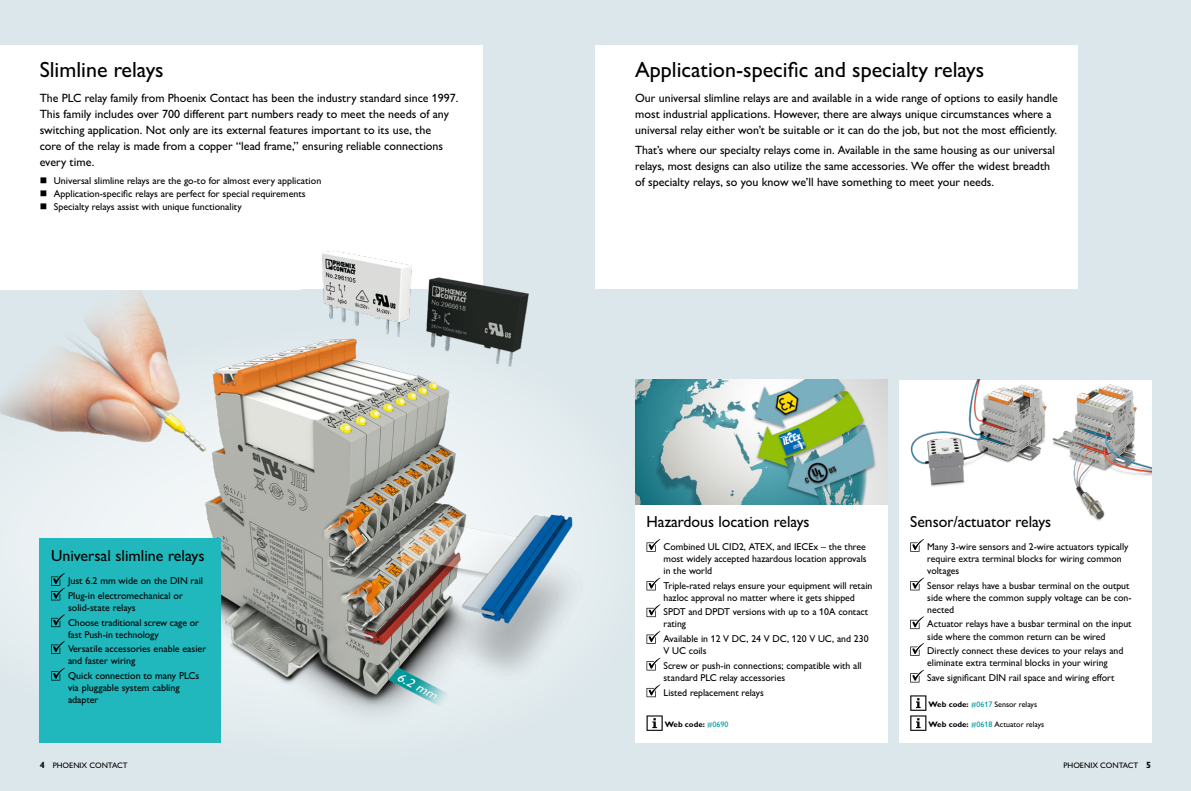
<style>
.page{position:relative;width:1191px;height:791px;background:#dce7eb}
.page>*{position:absolute;margin:0;border:0;box-sizing:border-box;transform-origin:0 0}
.t1{font:22px "Px C Gill Alt One";color:#000}
.t2{font:16px "Px C Gill Alt One";color:#000}
.t3{font:12px/16px "Px C Gill Alt One";color:#000}
.t4{font:10px/12px "Px C Gill Alt One";color:#000}
.t5{font:8px "Px C Gill Alt One";color:#000}
.t6{font:700 8px "Px C Gill Alt One";color:#000}
.s1{font-weight:400;color:#0099a1}
.s2{font-weight:700}
.s3{color:#0099a1}
.s4{font-weight:700;font-size:9px}
</style>
<div class="page">
<div style="left:0;top:45px;width:482px;height:244px;background:#fff"></div>
<img style="left:0;top:242px;width:577px;height:501px">
<div style="left:0;top:238px;width:300px;height:51px;background:#fff"></div>
<div style="left:40px;top:539px;width:181px;height:204px;background:#20b8bc"></div>
<svg style="left:51px;top:573px;width:14px;height:27px"></svg>
<svg style="left:51px;top:614px;width:14px;height:13px"></svg>
<svg style="left:51px;top:641px;width:14px;height:13px"></svg>
<svg style="left:51px;top:668px;width:14px;height:12px"></svg>
<div style="left:595px;top:45px;width:482px;height:244px;background:#fff"></div>
<div style="left:635px;top:380px;width:252px;height:363px;background:#fff"></div>
<svg style="left:646px;top:539px;width:14px;height:13px"></svg>
<svg style="left:646px;top:578px;width:14px;height:12px"></svg>
<svg style="left:646px;top:604px;width:14px;height:13px"></svg>
<svg style="left:646px;top:631px;width:14px;height:13px"></svg>
<svg style="left:646px;top:658px;width:14px;height:12px"></svg>
<svg style="left:646px;top:684px;width:14px;height:13px"></svg>
<svg style="left:646px;top:715px;width:16px;height:16px"></svg>
<img style="left:635px;top:380px;width:252px;height:125px">
<div style="left:899px;top:380px;width:252px;height:363px;background:#fff"></div>
<svg style="left:910px;top:539px;width:14px;height:13px"></svg>
<svg style="left:910px;top:578px;width:14px;height:12px"></svg>
<svg style="left:910px;top:616px;width:14px;height:13px"></svg>
<svg style="left:910px;top:643px;width:14px;height:13px"></svg>
<svg style="left:910px;top:670px;width:14px;height:12px"></svg>
<img style="left:910px;top:380px;width:241px;height:141px">
<svg style="left:910px;top:695px;width:16px;height:36px"></svg>
<h1 class="t1" style="left:40px;top:57px;width:126px">Slimline relays</h1>
<p class="t3" style="left:40px;top:90px;width:420px">The PLC relay family from Phoenix Contact has been the industry standard since 1997.<br>This family includes over 700 different part numbers ready to meet the needs of any switching application. Not only are its external features important to its use, the<br>core of the relay is made from a copper “lead frame,” ensuring reliable connections every time.</p>
<p class="t4" style="left:40px;top:174px;width:283px">■ Universal slimline relays are the go-to for almost every application</p>
<p class="t4" style="left:40px;top:187px;width:268px">■ Application-specific relays are perfect for special requirements</p>
<p class="t4" style="left:40px;top:201px;width:204px">■ Specialty relays assist with unique functionality</p>
<h2 class="t2" style="left:51px;top:546px;width:155px">Universal slimline relays</h2>
<p class="t4" style="left:68px;top:573px;width:137px;line-height:14.7px">Just 6.2 mm wide on the DIN rail<br>Plug-in electromechanical or</p>
<p class="t4" style="left:68px;top:600px;width:132px;line-height:14.7px">solid-state relays<br>Choose traditional screw cage or</p>
<p class="t4" style="left:68px;top:627px;width:140px;line-height:14.7px">fast Push-in technology<br>Versatile accessories enable easier</p>
<p class="t4" style="left:68px;top:653px;width:133px;line-height:14.7px">and faster wiring<br>Quick connection to many PLCs</p>
<p class="t4" style="left:68px;top:681px;width:113px">via pluggable system cabling adapter</p>
<h1 class="t1" style="left:635px;top:57px;width:351px">Application-specific and specialty relays</h1>
<p class="t3" style="left:635px;top:90px;width:424px">Our universal slimline relays are and available in a wide range of options to easily handle most industrial applications. However, there are always unique circumstances where a universal relay either won’t be suitable or it can do the job, but not the most efficiently.</p>
<p class="t3" style="left:635px;top:142px;width:421px">That’s where our specialty relays come in. Available in the same housing as our universal relays, most designs can also utilize the same accessories. We offer the widest breadth of specialty relays, so you know we’ll have something to meet your needs.</p>
<h2 class="t2" style="left:646px;top:512px;width:164px">Hazardous location relays</h2>
<p class="t4" style="left:663px;top:541px;width:204px;text-align:justify">Combined UL CID2, ATEX, and IECEx – the three most widely accepted hazardous location approvals in the world</p>
<p class="t4" style="left:663px;top:579px;width:210px">Triple-rated relays ensure your equipment will retain hazloc approval no matter where it gets shipped</p>
<p class="t4" style="left:663px;top:606px;width:206px">SPDT and DPDT versions with up to a 10A contact rating</p>
<p class="t4" style="left:663px;top:633px;width:206px">Available in 12 V DC, 24 V DC, 120 V UC, and 230<br>V UC coils</p>
<p class="t4" style="left:663px;top:659px;width:200px">Screw or push-in connections; compatible with all standard PLC relay accessories</p>
<p class="t4" style="left:663px;top:686px;width:102px">Listed replacement relays</p>
<p class="t6" style="left:665px;top:719px;width:65px">Web code: <span class="s1">#0690</span></p>
<h2 class="t2" style="left:910px;top:512px;width:142px">Sensor/actuator relays</h2>
<p class="t4" style="left:927px;top:541px;width:203px">Many 3-wire sensors and 2-wire actuators typically require extra terminal blocks for wiring common voltages</p>
<p class="t4" style="left:927px;top:579px;width:206px">Sensor relays have a busbar terminal on the output side where the common supply voltage can be con&shy;nected</p>
<p class="t4" style="left:927px;top:618px;width:206px">Actuator relays have a busbar terminal on the input side where the common return can be wired</p>
<p class="t4" style="left:927px;top:645px;width:198px">Directly connect these devices to your relays and eliminate extra terminal blocks in your wiring</p>
<p class="t4" style="left:927px;top:671px;width:189px">Save significant DIN rail space and wiring effort</p>
<p class="t5" style="left:928px;top:719px;width:117px"><span class="s2">Web code:</span> <span class="s3">#0618</span> Actuator relays</p>
<p class="t5" style="left:928px;top:699px;width:110px"><span class="s2">Web code:</span> <span class="s3">#0617</span> Sensor relays</p>
<p class="t5" style="left:40px;top:761px;width:89px"><span class="s4">4</span> PHOENIX CONTACT</p>
<p class="t5" style="left:1063px;top:761px;width:89px">PHOENIX CONTACT <span class="s4">5</span></p>
</div>
